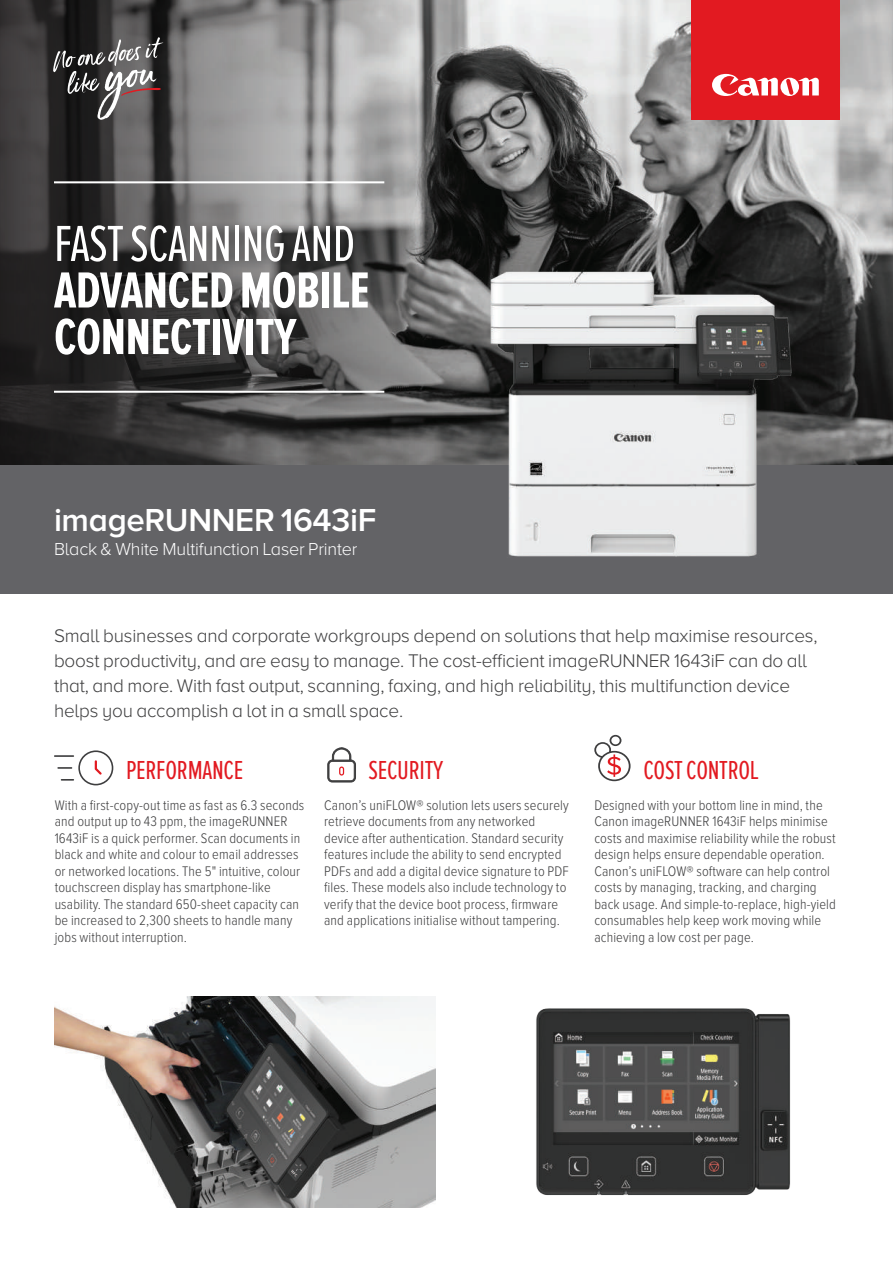
<style>
.page{position:relative;width:893px;height:1263px;background:#fff}
.page>*{position:absolute;margin:0;border:0;box-sizing:border-box;transform-origin:0 0}
.t1{font:700 52.5px/46.5px "Proxima Nova Ex Cn";letter-spacing:-.01em;color:#fff}
.t2{font:52.5px "Proxima Nova Ex Cn";letter-spacing:-.01em;color:#fff}
.t3{font:600 33px "Proxima Nova A";letter-spacing:-.01em;color:#fff}
.t4{font:27px "Proxima Nova Ex Cn";letter-spacing:-.01em;color:#e21a21}
.t5{font:300 18.9px/24.8px "Proxima Nova A";letter-spacing:-.01em;color:#3e3e3f}
.t6{font:300 18px "Proxima Nova A";letter-spacing:-.01em;color:#fff}
.t7{font:300 14.4px/16.5px "Proxima Nova Cond";letter-spacing:.01em;color:#3e3e3f}
</style>
<div class="page">
<img style="left:472px;top:0;width:421px;height:465px">
<svg style="left:594px;top:735px;width:37px;height:46px"></svg>
<svg style="left:0;top:0;width:472px;height:465px;background:#5b5a5a"></svg>
<div style="left:0;top:465px;width:893px;height:129px;background:#636366"></div>
<svg style="left:328px;top:748px;width:28px;height:34px"></svg>
<hr style="left:54px;top:755px;width:20px;height:2px;background:#3e3e3f">
<svg style="left:57px;top:750px;width:56px;height:35px"></svg>
<hr style="left:54px;top:181px;width:330px;height:2px;background:#fff">
<hr style="left:54px;top:391px;width:330px;height:2px;background:#fff">
<img style="left:402px;top:241px;width:461px;height:316px">
<svg style="left:53px;top:37px;width:111px;height:83px;background:#565454"></svg>
<div style="left:691px;top:0;width:149px;height:120px;background:#e21a21"></div>
<svg style="left:712px;top:74px;width:107px;height:22px"></svg>
<img style="left:54px;top:997px;width:382px;height:211px">
<img style="left:536px;top:1008px;width:255px;height:188px">
<h1 class="t2" style="left:54px;top:214px;width:303px">FAST SCANNING AND</h1>
<h1 class="t1" style="left:54px;top:268px;width:317px">ADVANCED MOBILE<br>CONNECTIVITY</h1>
<h2 class="t3" style="left:54px;top:501px;width:324px">imageRUNNER 1643iF</h2>
<p class="t6" style="left:54px;top:539px;width:305px">Black &amp; White Multifunction Laser Printer</p>
<p class="t5" style="left:54px;top:623px;width:765px">Small businesses and corporate workgroups depend on solutions that help maximise resources, boost productivity, and are easy to manage. The cost-efficient imageRUNNER 1643iF can do all that, and more. With fast output, scanning, faxing, and high reliability, this multifunction device helps you accomplish a lot in a small space.</p>
<h3 class="t4" style="left:126px;top:755px;width:119px">PERFORMANCE</h3>
<p class="t7" style="left:55px;top:797px;width:251px">With a first-copy-out time as fast as 6.3 seconds and output up to 43 ppm, the imageRUNNER 1643iF is a quick performer. Scan documents in black and white and colour to email addresses or networked locations. The 5" intuitive, colour touchscreen display has smartphone-like usability. The standard 650-sheet capacity can be increased to 2,300 sheets to handle many jobs without interruption.</p>
<h3 class="t4" style="left:368px;top:755px;width:76px">SECURITY</h3>
<p class="t7" style="left:324px;top:797px;width:246px">Canon’s uniFLOW® solution lets users securely retrieve documents from any networked device after authentication. Standard security features include the ability to send encrypted PDFs and add a digital device signature to PDF files. These models also include technology to verify that the device boot process, firmware and applications initialise without tampering.</p>
<h3 class="t4" style="left:643px;top:755px;width:117px">COST CONTROL</h3>
<p class="t7" style="left:594px;top:797px;width:243px">Designed with your bottom line in mind, the Canon imageRUNNER 1643iF helps minimise costs and maximise reliability while the robust design helps ensure dependable operation.<br>Canon’s uniFLOW® software can help control costs by managing, tracking, and charging back usage. And simple-to-replace, high-yield consumables help keep work moving while achieving a low cost per page.</p>
</div>
